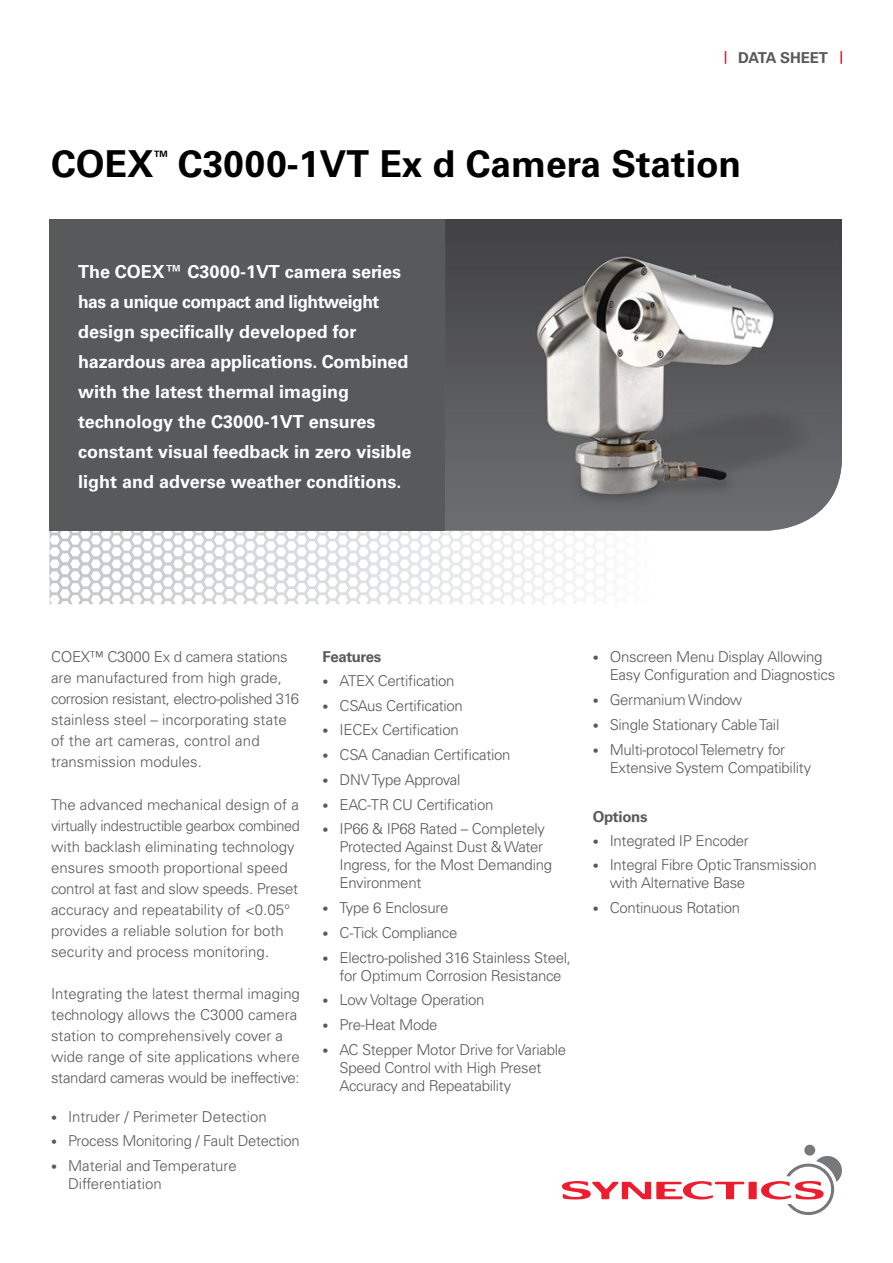
<style>
.page{position:relative;width:893px;height:1263px;background:#fff}
.page>*{position:absolute;margin:0;border:0;box-sizing:border-box;transform-origin:0 0}
.t1{font:700 37.05px "Univers";color:#000}
.t2{font:700 18px/30px "Univers";color:#fff}
.t3{font:300 15px/18px "Univers";letter-spacing:-.02em;color:#58595b}
.t4{font:300 15px/21px "Univers";color:#58595b}
.t5{font:700 15px "Univers";letter-spacing:-.02em;color:#58595b}
.t6{font:700 8.7px "Univers";color:#000}
.s1{font-size:12px}
</style>
<div class="page">
<svg style="left:725px;top:51px;width:1px;height:13px"></svg>
<svg style="left:840px;top:51px;width:2px;height:13px"></svg>
<div style="left:804px;top:1145px;width:11px;height:10px;background:#77787b;border-radius:50%"></div>
<svg style="left:562px;top:1156px;width:280px;height:59px"></svg>
<svg style="left:50px;top:531px;width:529px;height:73px"></svg>
<div style="left:50px;top:219px;width:395px;height:312px;background:#58595b"></div>
<img style="left:445px;top:219px;width:397px;height:312px">
<p class="t5" style="left:738px;top:49px;width:91px">DATA SHEET</p>
<h1 class="t1" style="left:51px;top:142px;width:105px">COEX</h1>
<p class="t6" style="left:154px;top:148px;width:15px">TM</p>
<h1 class="t1" style="left:178px;top:142px;width:565px">C3000-1VT Ex d Camera Station</h1>
<p class="t2" style="left:78px;top:257px;width:335px">The COEX™ C3000-1VT camera series has a unique compact and lightweight design specifically developed for hazardous area applications. Combined with the latest thermal imaging technology the C3000-1VT ensures constant visual feedback in zero visible light and adverse weather conditions.</p>
<p class="t4" style="left:51px;top:647px;width:250px">COEX™ C3000 Ex d camera stations are manufactured from high grade, corrosion resistant, electro-polished 316 stainless steel – incorporating state of the art cameras, control and transmission modules.</p>
<p class="t4" style="left:51px;top:794px;width:250px">The advanced mechanical design of a virtually indestructible gearbox combined with backlash eliminating technology ensures smooth proportional speed control at fast and slow speeds. Preset accuracy and repeatability of &lt;0.05° provides a reliable solution for both security and process monitoring.</p>
<p class="t4" style="left:51px;top:983px;width:250px">Integrating the latest thermal imaging technology allows the C3000 camera station to comprehensively cover a wide range of site applications where standard cameras would be ineffective:</p>
<p class="t4" style="left:51px;top:1106px;width:217px"><span class="s1">•</span> Intruder / Perimeter Detection</p>
<p class="t3" style="left:51px;top:1132px;width:250px"><span class="s1">•</span> Process Monitoring / Fault Detection</p>
<p class="t4" style="left:68px;top:1157px;width:170px;line-height:18px;text-indent:-17px"><span class="s1">•</span> Material and Temperature<br>Differentiation</p>
<p class="t5" style="left:323px;top:648px;width:60px">Features</p>
<p class="t3" style="left:323px;top:671px;width:133px"><span class="s1">•</span> ATEX Certification</p>
<p class="t3" style="left:323px;top:696px;width:142px"><span class="s1">•</span> CSAus Certification</p>
<p class="t3" style="left:323px;top:721px;width:138px"><span class="s1">•</span> IECEx Certification</p>
<p class="t3" style="left:323px;top:746px;width:189px"><span class="s1">•</span> CSA Canadian Certification</p>
<p class="t3" style="left:323px;top:770px;width:139px"><span class="s1">•</span> DNV Type Approval</p>
<p class="t3" style="left:323px;top:795px;width:172px"><span class="s1">•</span> EAC-TR CU Certification</p>
<p class="t3" style="left:340px;top:820px;width:214px;text-indent:-17px"><span class="s1">•</span> IP66 &amp; IP68 Rated – Completely<br>Protected Against Dust &amp; Water<br>Ingress, for the Most Demanding<br>Environment</p>
<p class="t3" style="left:323px;top:899px;width:127px"><span class="s1">•</span> Type 6 Enclosure</p>
<p class="t3" style="left:323px;top:923px;width:136px"><span class="s1">•</span> C-Tick Compliance</p>
<p class="t3" style="left:323px;top:948px;width:250px;text-align:center"><span class="s1">•</span> Electro-polished 316 Stainless Steel, for Optimum Corrosion Resistance</p>
<p class="t3" style="left:323px;top:991px;width:163px"><span class="s1">•</span> Low Voltage Operation</p>
<p class="t3" style="left:323px;top:1016px;width:116px"><span class="s1">•</span> Pre-Heat Mode</p>
<p class="t3" style="left:340px;top:1040px;width:228px;text-indent:-17px"><span class="s1">•</span> AC Stepper Motor Drive for Variable<br>Speed Control with High Preset<br>Accuracy and Repeatability</p>
<p class="t3" style="left:610px;top:648px;width:227px;text-indent:-17px"><span class="s1">•</span> Onscreen Menu Display Allowing<br>Easy Configuration and Diagnostics</p>
<p class="t3" style="left:593px;top:691px;width:151px"><span class="s1">•</span> Germanium Window</p>
<p class="t3" style="left:593px;top:716px;width:188px"><span class="s1">•</span> Single Stationary Cable Tail</p>
<p class="t3" style="left:610px;top:740px;width:203px;text-indent:-17px"><span class="s1">•</span> Multi-protocol Telemetry for<br>Extensive System Compatibility</p>
<p class="t5" style="left:593px;top:807px;width:56px">Options</p>
<p class="t3" style="left:593px;top:831px;width:158px"><span class="s1">•</span> Integrated IP Encoder</p>
<p class="t3" style="left:610px;top:856px;width:208px;text-indent:-17px"><span class="s1">•</span> Integral Fibre Optic Transmission with Alternative Base</p>
<p class="t3" style="left:593px;top:899px;width:149px"><span class="s1">•</span> Continuous Rotation</p>
</div>
